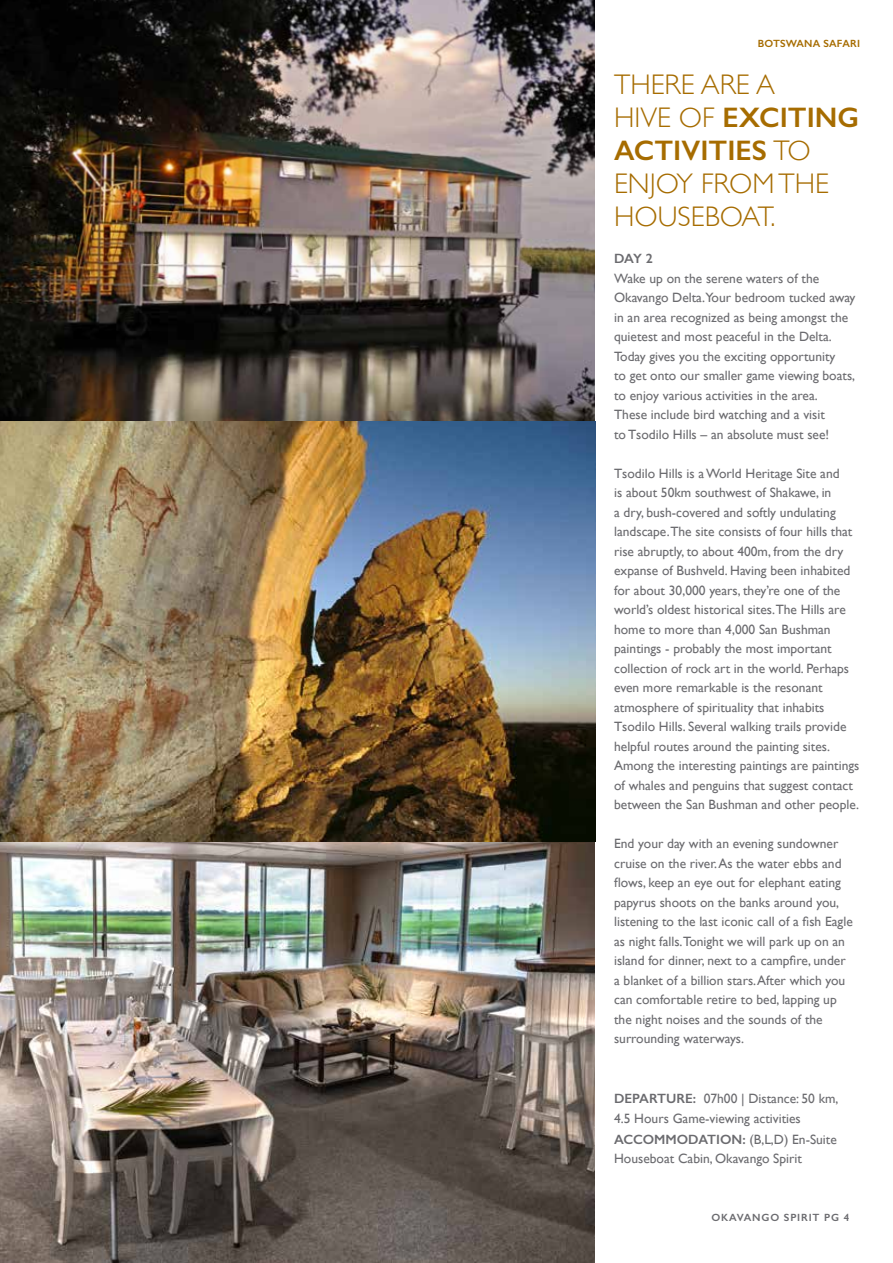
<style>
.page{position:relative;width:893px;height:1263px;background:#fff}
.page>*{position:absolute;margin:0;border:0;box-sizing:border-box;transform-origin:0 0}
.t1{font:300 28.35px/32.8px "Gill Sans";color:#a66c00}
.t2{font:13.5px/19.5px "Gill Sans";color:#6b6b6f}
.t3{font:600 13.5px "Gill Sans";color:#6b6b6f}
.t4{font:600 10.5px "Gill Sans";letter-spacing:.08em;color:#6b6b6f}
.t5{font:600 10.5px "Gill Sans";letter-spacing:.015em;color:#a66c00}
.s1{font-weight:600}
</style>
<div class="page">
<img style="left:0;top:842px;width:594px;height:421px">
<img style="left:0;top:0;width:595px;height:842px">
<p class="t5" style="left:758px;top:37px;width:104px">BOTSWANA SAFARI</p>
<h1 class="t1" style="left:614px;top:67px;width:246px">THERE ARE A<br>HIVE OF <span class="s1">EXCITING<br>ACTIVITIES</span> TO<br>ENJOY FROM THE<br>HOUSEBOAT.</h1>
<p class="t3" style="left:614px;top:251px;width:40px">DAY 2</p>
<p class="t2" style="left:614px;top:268px;width:243px">Wake up on the serene waters of the Okavango Delta.Your bedroom tucked away in an area recognized as being amongst the quietest and most peaceful in the Delta.<br>Today gives you the exciting opportunity<br>to get onto our smaller game viewing boats, to enjoy various activities in the area.<br>These include bird watching and a visit<br>to Tsodilo Hills – an absolute must see!</p>
<p class="t2" style="left:614px;top:463px;width:247px">Tsodilo Hills is a World Heritage Site and<br>is about 50km southwest of Shakawe, in<br>a dry, bush-covered and softly undulating landscape.The site consists of four hills that rise abruptly, to about 400m, from the dry expanse of Bushveld. Having been inhabited for about 30,000 years, they’re one of the world’s oldest historical sites.The Hills are home to more than 4,000 San Bushman paintings - probably the most important collection of rock art in the world. Perhaps even more remarkable is the resonant atmosphere of spirituality that inhabits Tsodilo Hills. Several walking trails provide helpful routes around the painting sites.<br>Among the interesting paintings are paintings of whales and penguins that suggest contact between the San Bushman and other people.</p>
<p class="t2" style="left:614px;top:834px;width:240px">End your day with an evening sundowner cruise on the river. As the water ebbs and flows, keep an eye out for elephant eating papyrus shoots on the banks around you, listening to the last iconic call of a fish Eagle as night falls.Tonight we will park up on an island for dinner, next to a campfire, under a blanket of a billion stars. After which you can comfortable retire to bed, lapping up the night noises and the sounds of the surrounding waterways.</p>
<p class="t2" style="left:614px;top:1089px;width:226px"><span class="s1">DEPARTURE:</span> 07h00 | Distance: 50 km,<br>4.5 Hours Game-viewing activities</p>
<p class="t2" style="left:614px;top:1129px;width:224px"><span class="s1">ACCOMMODATION:</span> (B,L,D) En-Suite<br>Houseboat Cabin, Okavango Spirit</p>
<p class="t4" style="left:711px;top:1211px;width:139px">OKAVANGO SPIRIT PG 4</p>
</div>
